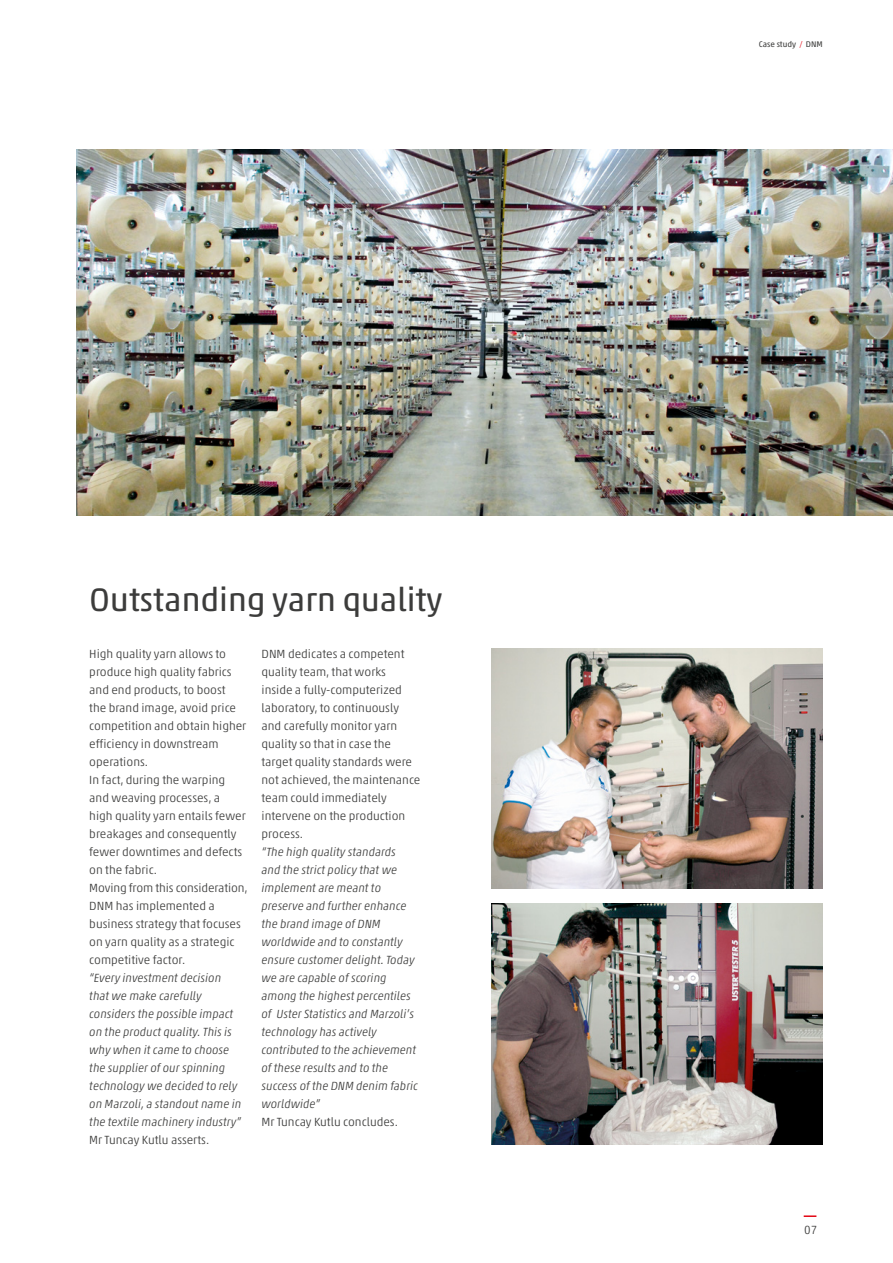
<style>
.page{position:relative;width:893px;height:1263px;background:#fff}
.page>*{position:absolute;margin:0;border:0;box-sizing:border-box;transform-origin:0 0}
.t1{font:33px "Akko W1 G";color:#3c3c3b}
.t2{font:300 12px/18px "Akko W1 G";color:#3c3c3b}
.t3{font:italic 300 12px/18px "Akko W1 G";color:#3c3c3b}
.t4{font:8.25px "Akko W1 G";color:#3c3c3b}
.s1{font-weight:300;color:#e30613}
</style>
<div class="page">
<svg style="left:804px;top:1215px;width:12px;height:2px"></svg>
<img style="left:491px;top:648px;width:332px;height:241px">
<img style="left:491px;top:904px;width:332px;height:240px">
<img style="left:77px;top:150px;width:816px;height:366px">
<h1 class="t1" style="left:89px;top:576px;width:355px">Outstanding yarn quality</h1>
<p class="t2" style="left:89px;top:644px;width:160px">High quality yarn allows to produce high quality fabrics and end products, to boost<br>the brand image, avoid price competition and obtain higher efficiency in downstream operations.<br>In fact, during the warping and weaving processes, a<br>high quality yarn entails fewer breakages and consequently fewer downtimes and defects on the fabric.<br>Moving from this consideration,<br>DNM has implemented a business strategy that focuses on yarn quality as a strategic competitive factor.</p>
<p class="t3" style="left:89px;top:968px;width:154px">“Every investment decision that we make carefully considers the possible impact on the product quality. This is why when it came to choose the supplier of our spinning technology we decided to rely on Marzoli, a standout name in the textile machinery industry”</p>
<p class="t2" style="left:89px;top:1130px;width:121px">Mr Tuncay Kutlu asserts.</p>
<p class="t2" style="left:261px;top:644px;width:160px">DNM dedicates a competent quality team, that works<br>inside a fully-computerized laboratory, to continuously and carefully monitor yarn quality so that in case the target quality standards were not achieved, the maintenance team could immediately intervene on the production process.</p>
<p class="t3" style="left:261px;top:842px;width:158px">“The high quality standards<br>and the strict policy that we implement are meant to preserve and further enhance the brand image of DNM worldwide and to constantly ensure customer delight. Today we are capable of scoring among the highest percentiles of Uster Statistics and Marzoli’s technology has actively contributed to the achievement of these results and to the success of the DNM denim fabric worldwide”</p>
<p class="t2" style="left:261px;top:1112px;width:138px">Mr Tuncay Kutlu concludes.</p>
<p class="t4" style="left:759px;top:39px;width:66px">Case study <span class="s1">/</span> DNM</p>
<p class="t2" style="left:804px;top:1220px;width:15px">07</p>
</div>
